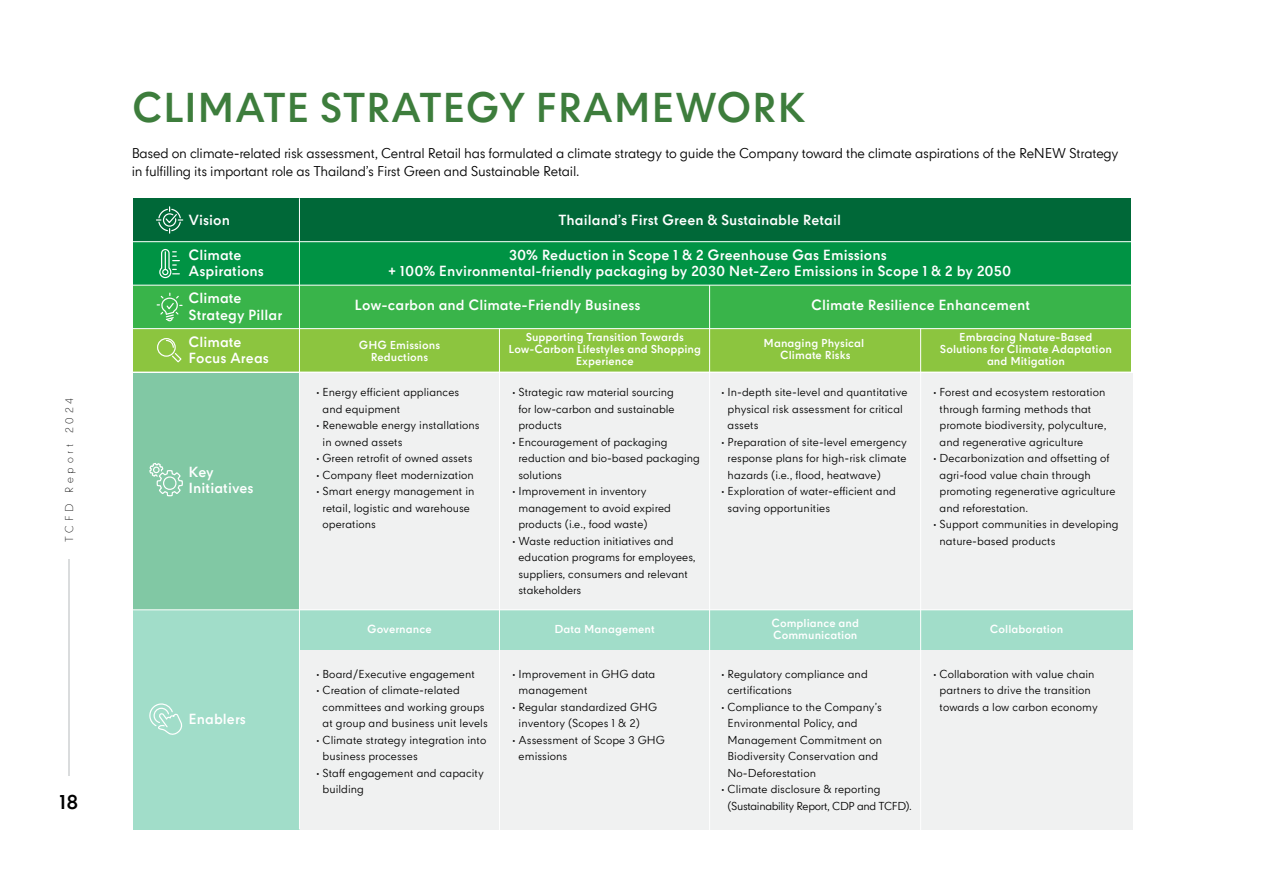
<style>
.page{position:relative;width:1263px;height:893px;background:#fff}
.page>*{position:absolute;margin:0;border:0;box-sizing:border-box;transform-origin:0 0}
.t1{font:700 39.75px "CPN";color:#3d7d3c}
.t2{font:700 19.5px "CPN";color:#000101}
.t3{font:700 13.95px/16.5px "CPN";letter-spacing:.005em;color:#fff}
.t4{font:13.5px/17.7px "CPN";letter-spacing:-.025em;color:#000}
.t5{font:10.95px/16.5px "CPN";letter-spacing:.005em;color:#000}
.t6{font:700 10.95px/12px "CPN";letter-spacing:.005em;color:#fff;text-align:center}
.t7{font:10.95px/16.5px "CPN";letter-spacing:-.02em;color:#000}
.t8{font:300 10.5px "CPN";letter-spacing:.36em;color:#000101}
</style>
<div class="page">
<div style="left:299px;top:610px;width:200px;height:219px;background:#f0f1f1"></div>
<div style="left:499px;top:610px;width:211px;height:219px;background:#f0f1f1"></div>
<div style="left:710px;top:610px;width:211px;height:219px;background:#f0f1f1"></div>
<div style="left:921px;top:610px;width:211px;height:219px;background:#f0f1f1"></div>
<div style="left:299px;top:610px;width:200px;height:39px;background:#a1ddc9"></div>
<div style="left:499px;top:610px;width:211px;height:39px;background:#a1ddc9"></div>
<div style="left:710px;top:610px;width:211px;height:39px;background:#a1ddc9"></div>
<div style="left:921px;top:610px;width:211px;height:39px;background:#a1ddc9"></div>
<div style="left:133px;top:610px;width:166px;height:219px;background:#a1ddc9"></div>
<div style="left:299px;top:373px;width:200px;height:237px;background:#f0f1f1"></div>
<div style="left:499px;top:373px;width:211px;height:237px;background:#f0f1f1"></div>
<div style="left:710px;top:373px;width:211px;height:237px;background:#f0f1f1"></div>
<div style="left:921px;top:373px;width:211px;height:237px;background:#f0f1f1"></div>
<div style="left:133px;top:373px;width:166px;height:237px;background:#81c8a4"></div>
<div style="left:299px;top:329px;width:200px;height:43px;background:#8cc53f"></div>
<div style="left:499px;top:329px;width:211px;height:43px;background:#8cc53f"></div>
<div style="left:710px;top:329px;width:211px;height:43px;background:#8cc53f"></div>
<div style="left:921px;top:329px;width:210px;height:43px;background:#8cc53f"></div>
<div style="left:133px;top:329px;width:166px;height:43px;background:#8cc53f"></div>
<div style="left:299px;top:285px;width:200px;height:44px;background:#39b44a"></div>
<div style="left:499px;top:285px;width:211px;height:44px;background:#39b44a"></div>
<div style="left:710px;top:285px;width:211px;height:44px;background:#39b44a"></div>
<div style="left:921px;top:285px;width:210px;height:44px;background:#39b44a"></div>
<div style="left:133px;top:285px;width:166px;height:44px;background:#39b44a"></div>
<div style="left:299px;top:198px;width:200px;height:44px;background:#006838"></div>
<div style="left:499px;top:198px;width:211px;height:44px;background:#006838"></div>
<div style="left:710px;top:198px;width:211px;height:44px;background:#006838"></div>
<div style="left:921px;top:198px;width:210px;height:44px;background:#006838"></div>
<div style="left:133px;top:198px;width:166px;height:44px;background:#006838"></div>
<div style="left:299px;top:242px;width:200px;height:43px;background:#009344"></div>
<div style="left:499px;top:242px;width:211px;height:43px;background:#009344"></div>
<div style="left:710px;top:242px;width:211px;height:43px;background:#009344"></div>
<div style="left:921px;top:242px;width:210px;height:43px;background:#009344"></div>
<div style="left:133px;top:242px;width:166px;height:43px;background:#009344"></div>
<hr style="left:299px;top:198px;width:1px;height:631px;background:#fff">
<hr style="left:709px;top:285px;width:1px;height:44px;background:#fff">
<svg style="left:156px;top:207px;width:27px;height:26px"></svg>
<hr style="left:709px;top:328px;width:1px;height:502px;background:#fff">
<hr style="left:920px;top:328px;width:1px;height:502px;background:#fff">
<hr style="left:499px;top:328px;width:1px;height:502px;background:#fff">
<hr style="left:133px;top:241px;width:998px;height:1px;background:#fff">
<hr style="left:133px;top:285px;width:998px;height:1px;background:#fff">
<hr style="left:133px;top:328px;width:998px;height:1px;background:#fff">
<hr style="left:133px;top:609px;width:998px;height:1px;background:#fff">
<svg style="left:159px;top:248px;width:20px;height:31px"></svg>
<svg style="left:157px;top:293px;width:25px;height:29px"></svg>
<div style="left:157px;top:338px;width:19px;height:19px;border:1px solid #fff;border-radius:50%"></div>
<svg style="left:165px;top:339px;width:17px;height:24px"></svg>
<svg style="left:149px;top:463px;width:34px;height:34px"></svg>
<svg style="left:149px;top:703px;width:34px;height:32px"></svg>
<hr style="left:68px;top:560px;width:2px;height:216px;background:#dadcdd">
<p class="t8" style="left:62px;top:542px;width:146px;rotate:-90deg">TCFD Report 2024</p>
<h2 class="t2" style="left:59px;top:791px;width:21px">18</h2>
<h1 class="t1" style="left:132px;top:85px;width:675px">CLIMATE STRATEGY FRAMEWORK</h1>
<p class="t4" style="left:132px;top:146px;width:988px">Based on climate-related risk assessment, Central Retail has formulated a climate strategy to guide the Company toward the climate aspirations of the ReNEW Strategy in fulfilling its important role as Thailand’s First Green and Sustainable Retail.</p>
<p class="t3" style="left:188px;top:212px;width:43px">Vision</p>
<p class="t3" style="left:558px;top:212px;width:284px">Thailand’s First Green &amp; Sustainable Retail</p>
<p class="t3" style="left:188px;top:247px;width:77px">Climate<br>Aspirations</p>
<p class="t3" style="left:388px;top:247px;width:624px;text-align:center">30% Reduction in Scope 1 &amp; 2 Greenhouse Gas Emissions<br>+ 100% Environmental-friendly packaging by 2030 Net-Zero Emissions in Scope 1 &amp; 2 by 2050</p>
<p class="t3" style="left:188px;top:290px;width:95px">Climate<br>Strategy Pillar</p>
<p class="t3" style="left:355px;top:297px;width:288px">Low-carbon and Climate-Friendly Business</p>
<p class="t3" style="left:811px;top:297px;width:221px">Climate Resilience Enhancement</p>
<p class="t3" style="left:188px;top:334px;width:82px">Climate<br>Focus Areas</p>
<p class="t6" style="left:359px;top:339px;width:83px">GHG Emissions<br>Reductions</p>
<p class="t3" style="left:188px;top:464px;width:67px">Key<br>Initiatives</p>
<p class="t5" style="left:323px;top:385px;width:138px;text-indent:-6px">• Energy efficient appliances and equipment</p>
<p class="t5" style="left:323px;top:418px;width:159px;text-indent:-6px">• Renewable energy installations in owned assets</p>
<p class="t5" style="left:317px;top:451px;width:158px">• Green retrofit of owned assets</p>
<p class="t5" style="left:317px;top:468px;width:159px">• Company fleet modernization</p>
<p class="t5" style="left:323px;top:484px;width:154px;text-indent:-6px">• Smart energy management in retail, logistic and warehouse operations</p>
<p class="t6" style="left:508px;top:332px;width:194px">Supporting Transition Towards<br>Low-Carbon Lifestyles and Shopping<br>Experience</p>
<p class="t6" style="left:764px;top:337px;width:102px">Managing Physical<br>Climate Risks</p>
<p class="t6" style="left:940px;top:332px;width:173px">Embracing Nature-Based<br>Solutions for Climate Adaptation and Mitigation</p>
<p class="t5" style="left:518px;top:385px;width:158px;text-align:justify;text-indent:-6px">• Strategic raw material sourcing for low-carbon and sustainable products</p>
<p class="t5" style="left:518px;top:435px;width:183px;text-indent:-6px">• Encouragement of packaging reduction and bio-based packaging solutions</p>
<p class="t5" style="left:518px;top:484px;width:154px;text-indent:-6px">• Improvement in inventory management to avoid expired products (i.e., food waste)</p>
<p class="t5" style="left:518px;top:533px;width:179px;text-indent:-6px">• Waste reduction initiatives and education programs for employees, suppliers, consumers and relevant stakeholders</p>
<p class="t5" style="left:728px;top:385px;width:181px;text-indent:-6px">• In-depth site-level and quantitative physical risk assessment for critical assets</p>
<p class="t5" style="left:728px;top:435px;width:181px;text-align:justify;text-indent:-6px">• Preparation of site-level emergency response plans for high-risk climate hazards (i.e., flood, heatwave)</p>
<p class="t5" style="left:728px;top:484px;width:170px;text-indent:-6px">• Exploration of water-efficient and saving opportunities</p>
<p class="t5" style="left:939px;top:385px;width:168px;text-indent:-6px">• Forest and ecosystem restoration through farming methods that promote biodiversity, polyculture, and regenerative agriculture</p>
<p class="t5" style="left:939px;top:451px;width:177px;text-indent:-6px">• Decarbonization and offsetting of agri-food value chain through promoting regenerative agriculture and reforestation.</p>
<p class="t5" style="left:939px;top:517px;width:181px;text-indent:-6px">• Support communities in developing nature-based products</p>
<p class="t3" style="left:188px;top:711px;width:59px">Enablers</p>
<p class="t6" style="left:367px;top:623px;width:66px">Governance</p>
<p class="t6" style="left:554px;top:623px;width:102px">Data Management</p>
<p class="t6" style="left:771px;top:617px;width:89px;text-align:left">Compliance and<br>Communication</p>
<p class="t6" style="left:990px;top:623px;width:75px">Collaboration</p>
<p class="t5" style="left:317px;top:667px;width:160px">• Board/Executive engagement</p>
<p class="t5" style="left:323px;top:683px;width:167px;text-indent:-6px">• Creation of climate-related committees and working groups at group and business unit levels</p>
<p class="t5" style="left:323px;top:733px;width:165px;text-indent:-6px">• Climate strategy integration into business processes</p>
<p class="t5" style="left:323px;top:765px;width:163px;text-indent:-6px">• Staff engagement and capacity building</p>
<p class="t5" style="left:519px;top:667px;width:138px;text-indent:-6px">• Improvement in GHG data management</p>
<p class="t5" style="left:519px;top:700px;width:140px;text-indent:-6px">• Regular standardized GHG inventory (Scopes 1 &amp; 2)</p>
<p class="t5" style="left:519px;top:732px;width:148px;text-indent:-6px">• Assessment of Scope 3 GHG emissions</p>
<p class="t5" style="left:728px;top:667px;width:142px;text-indent:-6px">• Regulatory compliance and certifications</p>
<p class="t5" style="left:728px;top:700px;width:156px;text-indent:-6px">• Compliance to the Company’s<br>Environmental Policy, and<br>Management Commitment on<br>Biodiversity Conservation and<br>No-Deforestation</p>
<p class="t7" style="left:728px;top:782px;width:186px;text-indent:-6px">• Climate disclosure &amp; reporting (Sustainability Report, CDP and TCFD).</p>
<p class="t5" style="left:933px;top:667px;width:166px;text-align:center">• Collaboration with value chain partners to drive the transition towards a low carbon economy</p>
</div>
